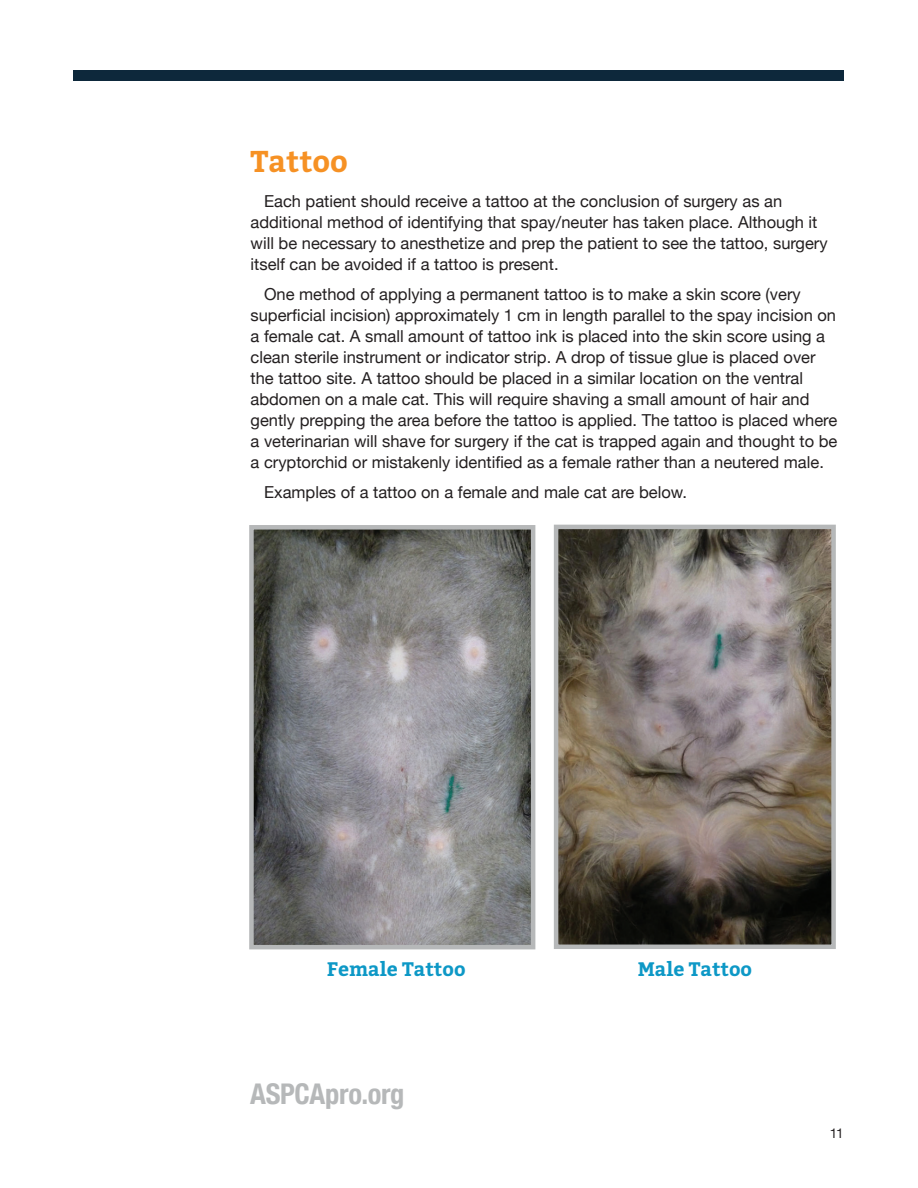
<style>
.page{position:relative;width:918px;height:1188px;background:#fff}
.page>*{position:absolute;margin:0;border:0;box-sizing:border-box;transform-origin:0 0}
.Subheading1{font:700 30px "Bitter";color:#f69124}
.t1{font:700 condensed 28.5px "Helvetica Neue";letter-spacing:-.015em;color:#b6b8b9}
.Subheading2{font:700 19.5px "Bitter";color:#0d98c6}
.BodyText1{font:16.5px/21px "Helvetica Neue";color:#231f20}
.t2{font:13.5px "Helvetica Neue";color:#231f20}
</style>
<div class="page">
<div style="left:73px;top:70px;width:771px;height:11px;background:#0d283b"></div>
<img style="left:559px;top:530px;width:272px;height:414px">
<div style="left:554px;top:525px;width:282px;height:424px;border:4px solid #b6b8b9"></div>
<img style="left:254px;top:530px;width:276px;height:414px">
<div style="left:249px;top:525px;width:286px;height:424px;border:4px solid #b6b8b9"></div>
<p class="Subheading1" style="left:251px;top:143px;width:99px">Tattoo</p>
<p class="BodyText1" style="left:251px;top:191px;width:579px;text-indent:14px">Each patient should receive a tattoo at the conclusion of surgery as an additional method of identifying that spay/neuter has taken place. Although it will be necessary to anesthetize and prep the patient to see the tattoo, surgery itself can be avoided if a tattoo is present.</p>
<p class="BodyText1" style="left:251px;top:284px;width:588px;text-indent:14px">One method of applying a permanent tattoo is to make a skin score (very superficial incision) approximately 1 cm in length parallel to the spay incision on a female cat. A small amount of tattoo ink is placed into the skin score using a clean sterile instrument or indicator strip. A drop of tissue glue is placed over the tattoo site. A tattoo should be placed in a similar location on the ventral abdomen on a male cat. This will require shaving a small amount of hair and gently prepping the area before the tattoo is applied. The tattoo is placed where a veterinarian will shave for surgery if the cat is trapped again and thought to be a cryptorchid or mistakenly identified as a female rather than a neutered male.</p>
<p class="BodyText1" style="left:264px;top:482px;width:424px">Examples of a tattoo on a female and male cat are below.</p>
<p class="Subheading2" style="left:327px;top:957px;width:140px">Female Tattoo</p>
<p class="Subheading2" style="left:638px;top:957px;width:116px">Male Tattoo</p>
<h2 class="t1" style="left:250px;top:1070px;width:156px">ASPCApro.org</h2>
<p class="t2" style="left:830px;top:1123px;width:15px">11</p>
</div>
